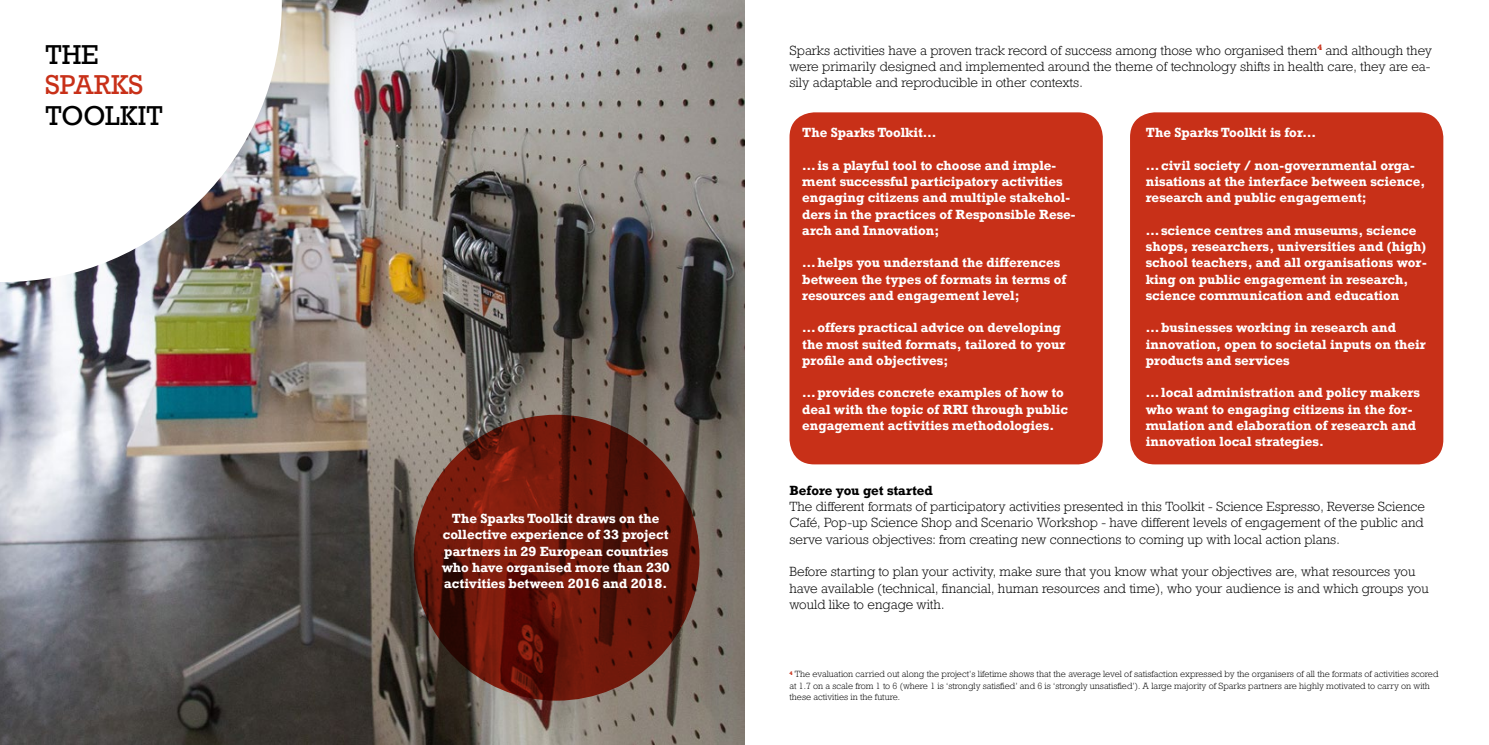
<style>
.page{position:relative;width:1489px;height:745px;background:#fff}
.page>*{position:absolute;margin:0;border:0;box-sizing:border-box;transform-origin:0 0}
.t1{font:25.62px "Rockwell Nova";color:#000}
.t2{font:25.62px "Rockwell Nova";color:#c83018}
.t3{font:700 12.5px/16.2px "Rockwell Nova";color:#fff}
.t4{font:300 12.5px/16.2px "Rockwell Nova";color:#000}
.t5{font:700 12.5px "Rockwell Nova";letter-spacing:-.01em;color:#000}
.t6{font:300 8.5px/11.2px "Rockwell Nova";color:#000}
</style>
<div class="page">
<div style="left:789px;top:112px;width:313px;height:352px;background:#c83018;border-radius:25px"></div>
<div style="left:1129px;top:112px;width:314px;height:352px;background:#c83018;border-radius:25px"></div>
<img style="left:0;top:0;width:744px;height:744px">
<svg style="left:0;top:0;width:282px;height:282px"></svg>
<svg style="left:414px;top:414px;width:285px;height:286px;background:#67160a"></svg>
<h1 class="t1" style="left:45px;top:39px;width:55px">THE</h1>
<h1 class="t2" style="left:45px;top:69px;width:100px">SPARKS</h1>
<h1 class="t1" style="left:45px;top:99px;width:120px">TOOLKIT</h1>
<p class="t3" style="left:441px;top:510px;width:229px;text-align:center">The Sparks Toolkit draws on the collective experience of 33 project partners in 29 European countries who have organised more than 230 activities between 2016 and 2018.</p>
<p class="t4" style="left:789px;top:42px;width:644px">Sparks activities have a proven track record of success among those who organised them<sup>4</sup> and although they were primarily designed and implemented around the theme of technology shifts in health care, they are ea&shy;sily adaptable and reproducible in other contexts.</p>
<p class="t3" style="left:802px;top:124px;width:136px">The Sparks Toolkit…</p>
<p class="t3" style="left:802px;top:157px;width:275px">… is a playful tool to choose and imple&shy;ment successful participatory activities engaging citizens and multiple stakehol&shy;ders in the practices of Responsible Rese&shy;arch and Innovation;</p>
<p class="t3" style="left:802px;top:254px;width:265px">… helps you understand the differences between the types of formats in terms of resources and engagement level;</p>
<p class="t3" style="left:802px;top:319px;width:265px">… offers practical advice on developing the most suited formats, tailored to your profile and objectives;</p>
<p class="t3" style="left:802px;top:384px;width:267px">… provides concrete examples of how to deal with the topic of RRI through public engagement activities methodologies.</p>
<p class="t3" style="left:1145px;top:124px;width:172px">The Sparks Toolkit is for…</p>
<p class="t3" style="left:1145px;top:157px;width:281px">… civil society / non-governmental orga&shy;nisations at the interface between science, research and public engagement;</p>
<p class="t3" style="left:1145px;top:222px;width:282px">… science centres and museums, science shops, researchers, universities and (high) school teachers, and all organisations wor&shy;king on public engagement in research, science communication and education</p>
<p class="t3" style="left:1145px;top:319px;width:282px">… businesses working in research and innovation, open to societal inputs on their products and services</p>
<p class="t3" style="left:1145px;top:384px;width:276px">… local administration and policy makers who want to engaging citizens in the for&shy;mulation and elaboration of research and innovation local strategies.</p>
<p class="t5" style="left:789px;top:482px;width:145px">Before you get started</p>
<p class="t4" style="left:789px;top:498px;width:637px;text-align:justify">The different formats of participatory activities presented in this Toolkit - Science Espresso, Reverse Science Café, Pop-up Science Shop and Scenario Workshop - have different levels of engagement of the public and serve various objectives: from creating new connections to coming up with local action plans.</p>
<p class="t4" style="left:789px;top:563px;width:640px">Before starting to plan your activity, make sure that you know what your objectives are, what resources you have available (technical, financial, human resources and time), who your audience is and which groups you would like to engage with.</p>
<p class="t6" style="left:789px;top:668px;width:650px"><sup>4</sup> The evaluation carried out along the project’s lifetime shows that the average level of satisfaction expressed by the organisers of all the formats of activities scored at 1.7 on a scale from 1 to 6 (where 1 is ‘strongly satisfied’ and 6 is ‘strongly unsatisfied’). A large majority of Sparks partners are highly motivated to carry on with these activities in the future.</p>
</div>
